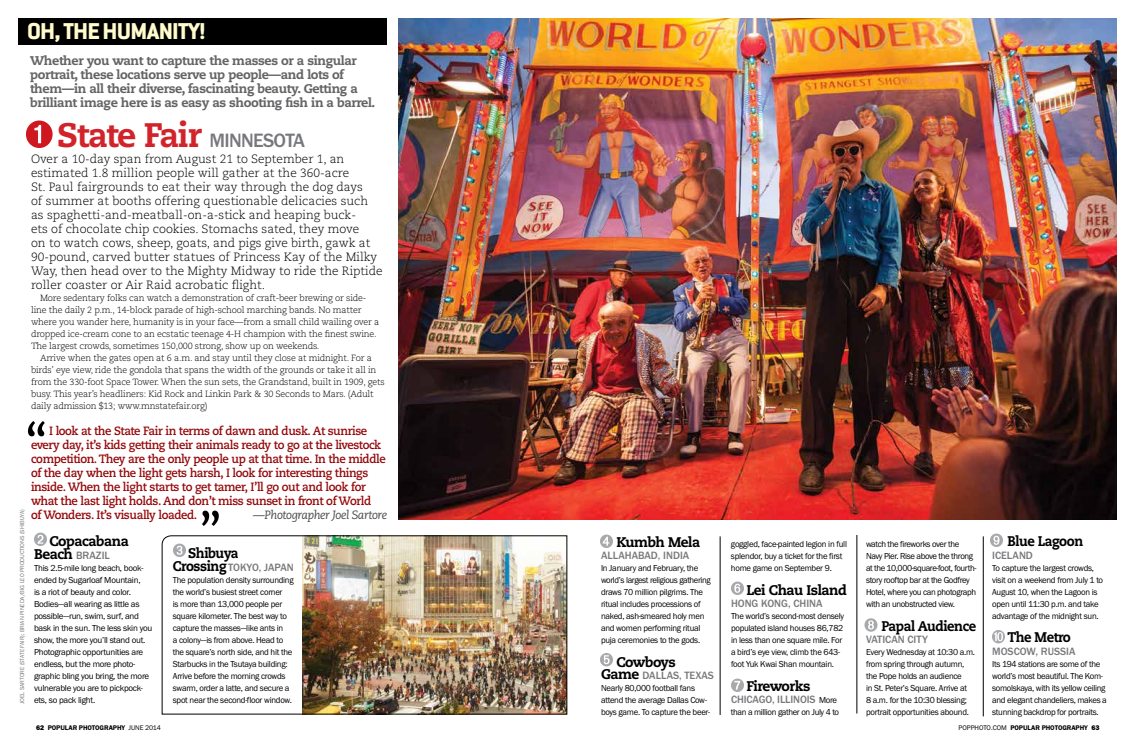
<style>
.page{position:relative;width:1134px;height:756px;background:#fff}
.page>*{position:absolute;margin:0;border:0;box-sizing:border-box;transform-origin:0 0}
.t1{font:800 34px "Caecilia LT Std";color:#d2232a}
.t2{font:800 25.2px "Conduit ITC";letter-spacing:-.03em;color:#fffbcc}
.t3{font:800 14px "Caecilia LT Std";letter-spacing:-.035em;color:#000}
.t4{font:800 14px "Caecilia LT Std";letter-spacing:-.035em;color:#000;scale:.93 1}
.t5{font:800 12.6px/14px "Caecilia LT Std";letter-spacing:-.03em;color:#636466}
.t6{font:300 12px/14px "Caecilia LT Std";color:#000}
.t7{font:700 12px/14px "Caecilia LT Std";letter-spacing:-.035em;color:#94070a;scale:.95 1}
.t8{font:italic 12px "Caecilia LT Std";letter-spacing:-.035em;color:#4d4d4f}
.t9{font:500 11px "Franklin Goth EFOP";color:#77787b}
.t10{font:9px/12px "Franklin Goth EFOP";letter-spacing:-.03em;color:#000}
.t11{font:300 9px/12px "Caecilia LT Std";letter-spacing:-.02em;color:#000}
.t12{font:600 7px "Franklin Goth EFOP";letter-spacing:-.01em;color:#000}
.t13{font:6px "Franklin Goth EFOP";letter-spacing:-.01em;color:#77787b}
.s1{font-family:"Franklin Goth EFOP";font-weight:500;font-size:20px;color:#77787b}
.s2{font-family:"Caecilia LT Std";font-weight:800;font-size:14px;color:#000}
.s3{font-weight:400;font-size:9px;color:#000}
.s4{font-weight:800}
.s5{font-weight:400}
</style>
<div class="page">
<img style="left:399px;top:18px;width:717px;height:501px">
<img style="left:162px;top:536px;width:405px;height:178px">
<div style="left:18px;top:18px;width:369px;height:27px;background:#000"></div>
<svg style="left:26px;top:121px;width:27px;height:27px"></svg>
<svg style="left:28px;top:421px;width:17px;height:15px"></svg>
<svg style="left:202px;top:511px;width:17px;height:15px"></svg>
<svg style="left:865px;top:618px;width:12px;height:14px"></svg>
<svg style="left:731px;top:582px;width:13px;height:13px"></svg>
<svg style="left:600px;top:535px;width:13px;height:13px"></svg>
<svg style="left:990px;top:534px;width:13px;height:13px"></svg>
<svg style="left:600px;top:653px;width:13px;height:13px"></svg>
<hr style="left:720px;top:536px;width:1px;height:179px;background:#000">
<hr style="left:857px;top:535px;width:1px;height:179px;background:#000">
<hr style="left:983px;top:536px;width:1px;height:180px;background:#000">
<svg style="left:731px;top:679px;width:13px;height:13px"></svg>
<svg style="left:992px;top:630px;width:13px;height:13px"></svg>
<svg style="left:34px;top:533px;width:13px;height:13px"></svg>
<svg style="left:173px;top:544px;width:13px;height:13px"></svg>
<h2 class="t2" style="left:27px;top:16px;width:180px">OH, THE HUMANITY!</h2>
<h3 class="t5" style="left:30px;top:54px;width:347px">Whether you want to capture the masses or a singular portrait, these locations serve up people—and lots of them—in all their diverse, fascinating beauty. Getting a brilliant image here is as easy as shooting fish in a barrel.</h3>
<h1 class="t1" style="left:57px;top:114px;width:249px">State Fair <span class="s1">MINN ESOTA</span></h1>
<p class="t6" style="left:31px;top:152px;width:353px">Over a 10-day span from August 21 to September 1, an estimated 1.8 million people will gather at the 360-acre<br>St. Paul fairgrounds to eat their way through the dog days<br>of summer at booths offering questionable delicacies such as spaghetti-and-meatball-on-a-stick and heaping buck-<br>ets of chocolate chip cookies. Stomachs sated, they move<br>on to watch cows, sheep, goats, and pigs give birth, gawk at 90-pound, carved butter statues of Princess Kay of the Milky Way, then head over to the Mighty Midway to ride the Riptide roller coaster or Air Raid acrobatic flight.</p>
<p class="t11" style="left:31px;top:292px;width:350px;text-indent:9px">More sedentary folks can watch a demonstration of craft-beer brewing or side&shy;line the daily 2 p.m., 14-block parade of high-school marching bands. No matter where you wander here, humanity is in your face—from a small child wailing over a dropped ice-cream cone to an ecstatic teenage 4-H champion with the finest swine.<br>The largest crowds, sometimes 150,000 strong, show up on weekends.</p>
<p class="t11" style="left:31px;top:352px;width:355px;text-indent:9px">Arrive when the gates open at 6 a.m. and stay until they close at midnight. For a birds’ eye view, ride the gondola that spans the width of the grounds or take it all in from the 330-foot Space Tower. When the sun sets, the Grandstand, built in 1909, gets busy. This year’s headliners: Kid Rock and Linkin Park &amp; 30 Seconds to Mars. (Adult daily admission $13; www.mnstatefair.org)</p>
<p class="t7" style="left:31px;top:424px;width:375px;text-indent:18px">I look at the State Fair in terms of dawn and dusk. At sunrise every day, it’s kids getting their animals ready to go at the livestock competition. They are the only people up at that time. In the middle of the day when the light gets harsh, I look for interesting things inside. When the light starts to get tamer, I’ll go out and look for what the last light holds. And don’t miss sunset in front of World<br>of Wonders. It’s visually loaded.</p>
<p class="t13" style="left:19px;top:704px;width:196px;rotate:-90deg">Joel Sartore (State Fair); Brian Pi neda/Big Leo Productions (Shibuya)</p>
<h3 class="t8" style="left:253px;top:508px;width:135px">—Photographer Joel Sartore</h3>
<h3 class="t3" style="left:49px;top:532px;width:81px">Copacabana</h3>
<p class="t9" style="left:34px;top:549px;width:77px"><span class="s2">Beach</span> BRAZIL</p>
<p class="t10" style="left:34px;top:562px;width:120px">This 2.5-mile long beach, book&shy;ended by Sugarloaf Mountain,<br>is a riot of beauty and color.<br>Bodies—all wearing as little as possible—run, swim, surf, and bask in the sun. The less skin you show, the more you’ll stand out.<br>Photographic opportunities are endless, but the more photo&shy;graphic bling you bring, the more vulnerable you are to pickpock&shy;ets, so pack light.</p>
<h3 class="t4" style="left:188px;top:544px;width:56px">Shibuya</h3>
<p class="t9" style="left:173px;top:561px;width:115px"><span class="s2">Crossing</span> TOKYO, JA PAN</p>
<p class="t10" style="left:173px;top:574px;width:122px">The population density surrounding the world’s busiest street corner<br>is more than 13,000 people per square kilometer. The best way to capture the masses—like ants in<br>a colony—is from above. Head to the square’s north side, and hit the Starbucks in the Tsutaya building:<br>Arrive before the morning crowds swarm, order a latte, and secure a spot near the second-floor window.</p>
<h3 class="t3" style="left:616px;top:533px;width:85px">Kumbh Mela</h3>
<p class="t9" style="left:601px;top:549px;width:85px">ALLAHABAD, INDIA</p>
<p class="t10" style="left:601px;top:562px;width:111px">In January and February, the world’s largest religious gathering draws 70 million pilgrims. The ritual includes processions of naked, ash-smeared holy men and women performing ritual puja ceremonies to the gods.</p>
<h3 class="t3" style="left:616px;top:653px;width:61px">Cowboys</h3>
<p class="t9" style="left:601px;top:669px;width:114px"><span class="s2">Game</span> DA LLAS, TEXAS</p>
<p class="t10" style="left:601px;top:682px;width:111px">N early 80,000 football fans attend the average Dallas Cow&shy;boys game. To capture the beer-</p>
<p class="t10" style="left:731px;top:538px;width:118px">goggled, face-painted legion in full splendor, buy a ticket for the first home game on September 9.</p>
<h3 class="t3" style="left:746px;top:581px;width:102px">Lei Chau Island</h3>
<p class="t9" style="left:731px;top:597px;width:82px">HONG KONG, CHINA</p>
<p class="t10" style="left:731px;top:610px;width:115px">The world’s second-most densely populated island houses 86,782 in less than one square mile. For a bird’s eye view, climb the 643- foot Yuk Kwai Shan mountain.</p>
<h3 class="t3" style="left:746px;top:677px;width:66px">Fireworks</h3>
<p class="t9" style="left:731px;top:693px;width:108px">CHICAGO, ILLINOIS <span class="s3">More</span></p>
<p class="t10" style="left:731px;top:706px;width:110px">than a million gather on July 4 to</p>
<p class="t10" style="left:866px;top:538px;width:112px">watch the fireworks over the<br>Navy Pier. Rise above the throng at the 10,000-square-foot, fourth&shy;story rooftop bar at the Godfrey<br>Hotel, where you can photograph with an unobstructed view.</p>
<h3 class="t4" style="left:881px;top:617px;width:104px">Papal Audience</h3>
<p class="t9" style="left:866px;top:633px;width:63px">VATICAN CITY</p>
<p class="t10" style="left:866px;top:646px;width:111px">Every Wednesday at 10:30 a.m. from spring through autumn, the Pope holds an audience<br>in St. Peter’s Square. Arrive at<br>8 a.m. for the 10:30 blessing; portrait opportunities abound.</p>
<h3 class="t4" style="left:1008px;top:532px;width:83px">Blue Lagoon</h3>
<p class="t9" style="left:992px;top:549px;width:42px">ICELAN D</p>
<p class="t10" style="left:992px;top:562px;width:113px">To capture the largest crowds, visit on a weekend from July 1 to<br>August 10, when the Lagoon is open until 11:30 p.m. and take advantage of the midnight sun.</p>
<h3 class="t4" style="left:1008px;top:628px;width:70px">The Metro</h3>
<p class="t9" style="left:992px;top:645px;width:80px">MOSCOW, RUSSIA</p>
<p class="t10" style="left:992px;top:658px;width:116px">Its 194 stations are some of the world’s most beautiful. The Kom&shy;somolskaya, with its yellow ceiling and elegant chandeliers, makes a stunning backdrop for portraits.</p>
<p class="t12" style="left:36px;top:723px;width:126px"><span class="s4">62</span> POPULAR PHOTOGRAPHY <span class="s5">June 2014</span></p>
<p class="t12" style="left:959px;top:723px;width:143px"><span class="s5">POPPHOTO.COM</span> POPULAR PHOTOGRAPHY <span class="s4">63</span></p>
</div>
